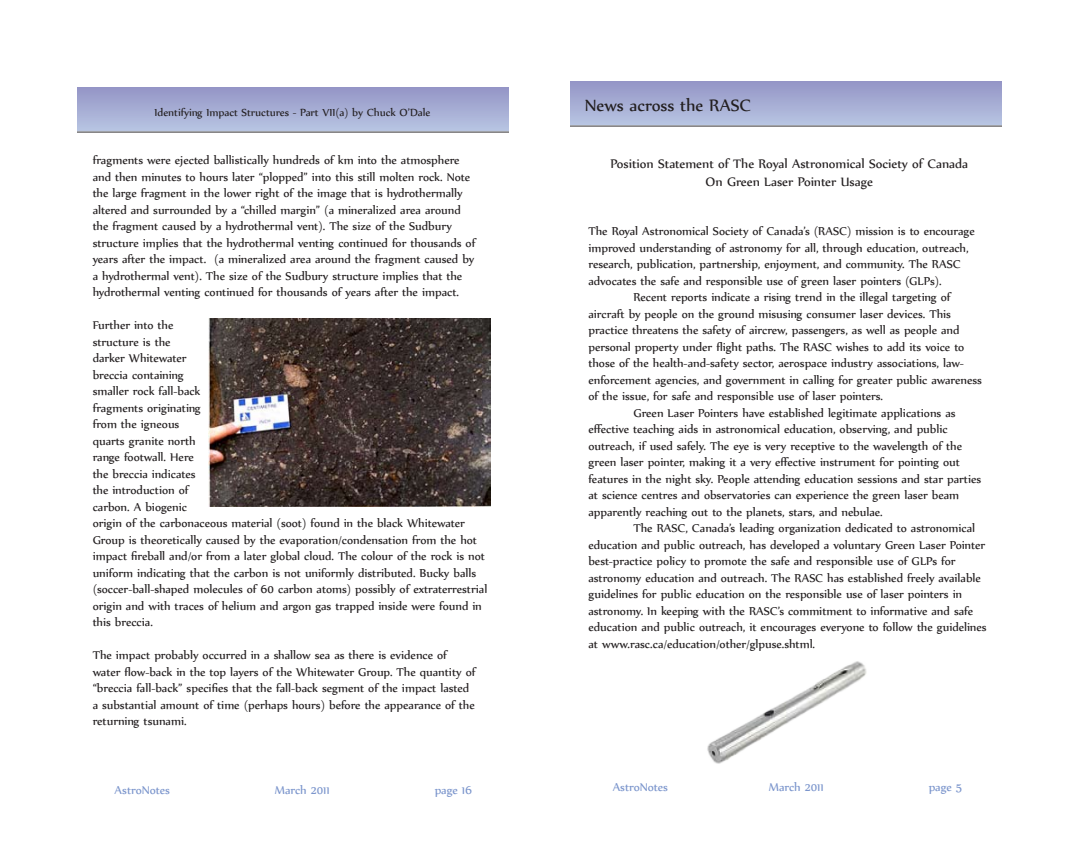
<style>
.page{position:relative;width:1080px;height:855px;background:#fff}
.page>*{position:absolute;margin:0;border:0;box-sizing:border-box;transform-origin:0 0}
.t1{font:20px "Nyala";color:#231f20}
.t2{font:15px/18px "Nyala";color:#231f20;text-align:center}
.t3{font:13.75px/16.5px "Nyala";color:#231f20}
.t4{font:13.75px "Nyala";color:#7b95cc}
.t5{font:12.5px "Nyala";color:#231f20}
</style>
<div class="page">
<div style="left:78px;top:86px;width:431px;height:46px;background:linear-gradient(to bottom,#9394c5,#b8c5e2)"></div>
<img style="left:209px;top:318px;width:281px;height:189px">
<div style="left:571px;top:80px;width:430px;height:46px;background:linear-gradient(to bottom,#9393c5,#b8c5e2)"></div>
<img style="left:707px;top:661px;width:160px;height:103px">
<p class="t5" style="left:155px;top:105px;width:277px">Identifying Impact Structures - Part VII(a) by Chuck O’Dale</p>
<p class="t3" style="left:93px;top:152px;width:384px">fragments were ejected ballistically hundreds of km into the atmosphere and then minutes to hours later “plopped” into this still molten rock. Note the large fragment in the lower right of the image that is hydrothermally altered and surrounded by a “chilled margin” (a mineralized area around the fragment caused by a hydrothermal vent). The size of the Sudbury structure implies that the hydrothermal venting continued for thousands of years after the impact. (a mineralized area around the fragment caused by a hydrothermal vent). The size of the Sudbury structure implies that the hydrothermal venting continued for thousands of years after the impact.</p>
<p class="t3" style="left:93px;top:317px;width:396px">Further into the<br>structure is the<br>darker Whitewater<br>breccia containing<br>smaller rock fall-back<br>fragments originating<br>from the igneous<br>quarts granite north<br>range footwall. Here<br>the breccia indicates<br>the introduction of<br>carbon. A biogenic<br>origin of the carbonaceous material (soot) found in the black Whitewater Group is theoretically caused by the evaporation/condensation from the hot impact fireball and/or from a later global cloud. The colour of the rock is not uniform indicating that the carbon is not uniformly distributed. Bucky balls (soccer-ball-shaped molecules of 60 carbon atoms) possibly of extraterrestrial origin and with traces of helium and argon gas trapped inside were found in this breccia.</p>
<p class="t3" style="left:93px;top:647px;width:384px">The impact probably occurred in a shallow sea as there is evidence of water flow-back in the top layers of the Whitewater Group. The quantity of “breccia fall-back” specifies that the fall-back segment of the impact lasted a substantial amount of time (perhaps hours) before the appearance of the returning tsunami.</p>
<p class="t4" style="left:115px;top:782px;width:57px">AstroNotes</p>
<p class="t4" style="left:275px;top:782px;width:57px">March 2011</p>
<p class="t4" style="left:435px;top:782px;width:39px">page 16</p>
<h1 class="t1" style="left:585px;top:93px;width:168px">News across the RASC</h1>
<p class="t2" style="left:610px;top:154px;width:359px">Position Statement of The Royal Astronomical Society of Canada<br>On Green Laser Pointer Usage</p>
<p class="t3" style="left:588px;top:223px;width:388px">The Royal Astronomical Society of Canada’s (RASC) mission is to encourage</p>
<p class="t3" style="left:588px;top:239px;width:382px">improved understanding of astronomy for all, through education, outreach,</p>
<p class="t3" style="left:588px;top:256px;width:374px">research, publication, partnership, enjoyment, and community. The RASC</p>
<p class="t3" style="left:588px;top:272px;width:355px">advocates the safe and responsible use of green laser pointers (GLPs).</p>
<p class="t3" style="left:633px;top:289px;width:319px">Recent reports indicate a rising trend in the illegal targeting of</p>
<p class="t3" style="left:588px;top:305px;width:364px">aircraft by people on the ground misusing consumer laser devices. This</p>
<p class="t3" style="left:588px;top:322px;width:373px">practice threatens the safety of aircrew, passengers, as well as people and</p>
<p class="t3" style="left:588px;top:338px;width:377px">personal property under flight paths. The RASC wishes to add its voice to</p>
<p class="t3" style="left:588px;top:355px;width:377px">those of the health-and-safety sector, aerospace industry associations, law-</p>
<p class="t3" style="left:588px;top:371px;width:395px">enforcement agencies, and government in calling for greater public awareness</p>
<p class="t3" style="left:588px;top:388px;width:296px">of the issue, for safe and responsible use of laser pointers.</p>
<p class="t3" style="left:633px;top:404px;width:324px">Green Laser Pointers have established legitimate applications as</p>
<p class="t3" style="left:588px;top:421px;width:361px">effective teaching aids in astronomical education, observing, and public</p>
<p class="t3" style="left:588px;top:437px;width:375px">outreach, if used safely. The eye is very receptive to the wavelength of the</p>
<p class="t3" style="left:588px;top:454px;width:373px">green laser pointer, making it a very effective instrument for pointing out</p>
<p class="t3" style="left:588px;top:470px;width:394px">features in the night sky. People attending education sessions and star parties</p>
<p class="t3" style="left:588px;top:487px;width:372px">at science centres and observatories can experience the green laser beam</p>
<p class="t3" style="left:588px;top:503px;width:296px">apparently reaching out to the planets, stars, and nebulae.</p>
<p class="t3" style="left:633px;top:520px;width:343px">The RASC, Canada’s leading organization dedicated to astronomical</p>
<p class="t3" style="left:588px;top:536px;width:398px">education and public outreach, has developed a voluntary Green Laser Pointer</p>
<p class="t3" style="left:588px;top:553px;width:369px">best-practice policy to promote the safe and responsible use of GLPs for</p>
<p class="t3" style="left:588px;top:569px;width:394px">astronomy education and outreach. The RASC has established freely available</p>
<p class="t3" style="left:588px;top:586px;width:375px">guidelines for public education on the responsible use of laser pointers in</p>
<p class="t3" style="left:588px;top:602px;width:386px">astronomy. In keeping with the RASC’s commitment to informative and safe</p>
<p class="t3" style="left:588px;top:619px;width:400px">education and public outreach, it encourages everyone to follow the guidelines</p>
<p class="t3" style="left:588px;top:635px;width:228px">at www.rasc.ca/education/other/glpuse.shtml.</p>
<p class="t4" style="left:613px;top:779px;width:57px">AstroNotes</p>
<p class="t4" style="left:769px;top:779px;width:57px">March 2011</p>
<p class="t4" style="left:929px;top:779px;width:35px">page 5</p>
</div>
